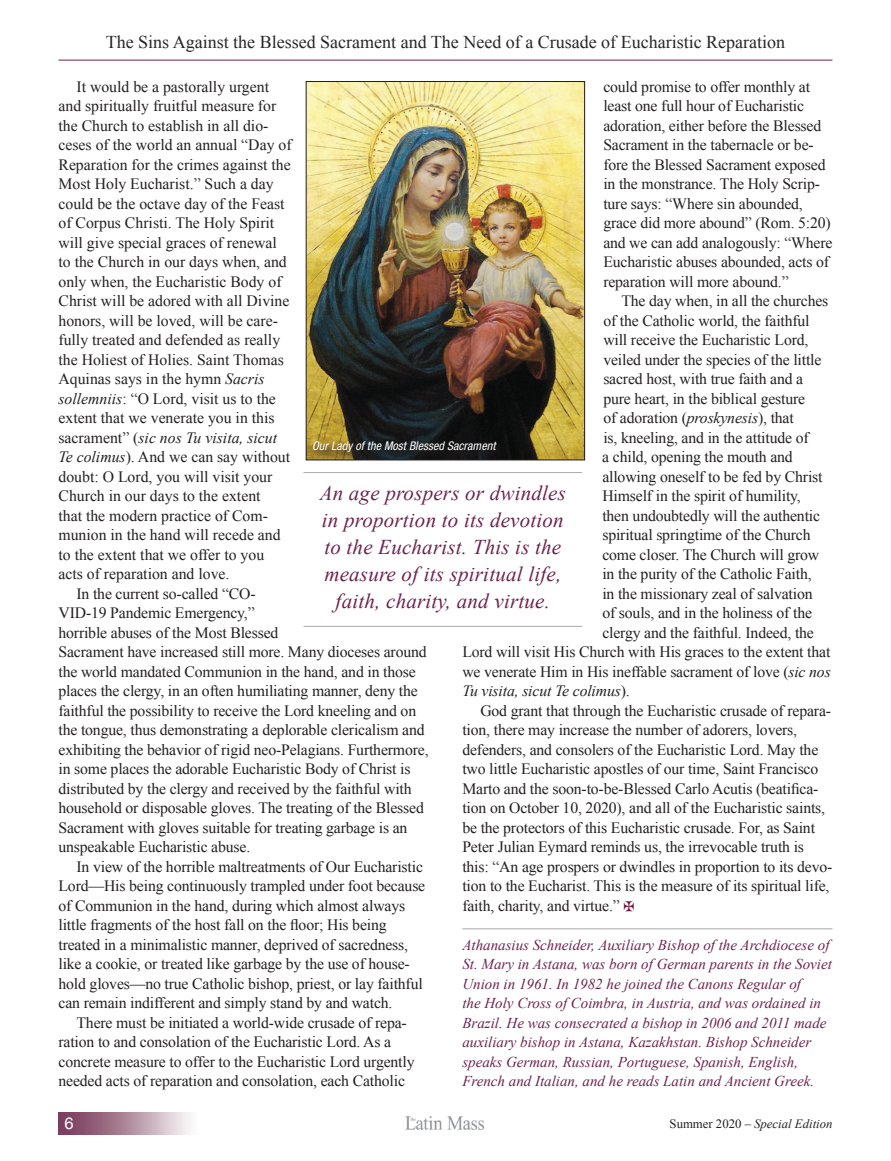
<style>
.page{position:relative;width:891px;height:1161px;background:#fff}
.page>*{position:absolute;margin:0;border:0;box-sizing:border-box;transform-origin:0 0}
.Call_Out{font:italic 21px/27px "Times New Roman";letter-spacing:.01em;color:#6b234c;text-align:center}
.headline_cont{font:18px "Times New Roman";color:#282526}
.t1{font:16.5px "Helvetica Neue";color:#fff}
.Body_text{font:15.75px/19.5px "Times New Roman";letter-spacing:-.01em;color:#231f20}
.Body_text-2{font:italic 15.75px "Times New Roman";letter-spacing:-.01em;color:#231f20}
.Bio_Italic_text{font:italic 15px/19.5px "Times New Roman";color:#6b234c}
.t2{font:italic 12.75px "Times New Roman";color:#231f20}
.t3{font:italic condensed 12px "Helvetica Neue";letter-spacing:.005em;color:#fff}
.s1{font-style:italic}
.s2{font-style:normal}
.s3{color:#710f3c}
</style>
<div class="page">
<img style="left:59px;top:1112px;width:131px;height:22px">
<img style="left:406px;top:1117px;width:78px;height:12px">
<hr style="left:462px;top:928px;width:370px;height:1px;background:#a8a9ad">
<hr style="left:58px;top:60px;width:774px;height:1px;background:#6b234c">
<hr style="left:303px;top:472px;width:279px;height:1px;background:#a8a9ad">
<hr style="left:303px;top:626px;width:279px;height:1px;background:#a8a9ad">
<img style="left:308px;top:83px;width:275px;height:375px">
<div style="left:306px;top:81px;width:279px;height:379px;border:1px solid #231f20"></div>
<div style="left:309px;top:437px;width:199px;height:27px;background:#231f20;opacity:.75"></div>
<p class="headline_cont" style="left:106px;top:30px;width:681px">The Sins Against the Blessed Sacrament and The Need of a Crusade of Eucharistic Reparation</p>
<p class="Body_text" style="left:58px;top:77px;width:235px;text-indent:18px">It would be a pastorally urgent and spiritually fruitful measure for the Church to establish in all dio&shy;ceses of the world an annual “Day of Reparation for the crimes against the Most Holy Eucharist.” Such a day could be the octave day of the Feast of Corpus Christi. The Holy Spirit will give special graces of renewal to the Church in our days when, and only when, the Eucharistic Body of Christ will be adored with all Divine honors, will be loved, will be care&shy;fully treated and defended as really the Holiest of Holies. Saint Thomas Aquinas says in the hymn <span class="s1">Sacris sollemniis</span>: “O Lord, visit us to the extent that we venerate you in this sacrament” (<span class="s1">sic nos Tu visita, sicut Te colimus</span>). And we can say without doubt: O Lord, you will visit your Church in our days to the extent<br>that the modern practice of Com&shy;munion in the hand will recede and to the extent that we offer to you acts of reparation and love.</p>
<p class="Body_text" style="left:58px;top:584px;width:372px;text-indent:18px">In the current so-called “CO-<br>VID-19 Pandemic Emergency,”<br>horrible abuses of the Most Blessed<br>Sacrament have increased still more. Many dioceses around the world mandated Communion in the hand, and in those places the clergy, in an often humiliating manner, deny the faithful the possibility to receive the Lord kneeling and on the tongue, thus demonstrating a deplorable clericalism and exhibiting the behavior of rigid neo-Pelagians. Furthermore, in some places the adorable Eucharistic Body of Christ is distributed by the clergy and received by the faithful with household or disposable gloves. The treating of the Blessed Sacrament with gloves suitable for treating garbage is an unspeakable Eucharistic abuse.</p>
<p class="Body_text" style="left:58px;top:857px;width:368px;text-indent:18px">In view of the horrible maltreatments of Our Eucharistic Lord—His being continuously trampled under foot because of Communion in the hand, during which almost always little fragments of the host fall on the floor; His being treated in a minimalistic manner, deprived of sacredness, like a cookie, or treated like garbage by the use of house&shy;hold gloves—no true Catholic bishop, priest, or lay faithful can remain indifferent and simply stand by and watch.</p>
<p class="Body_text" style="left:58px;top:1013px;width:358px;text-indent:18px">There must be initiated a world-wide crusade of repa&shy;ration to and consolation of the Eucharistic Lord. As a concrete measure to offer to the Eucharistic Lord urgently needed acts of reparation and consolation, each Catholic</p>
<p class="Body_text" style="left:603px;top:77px;width:231px">could promise to offer monthly at least one full hour of Eucharistic adoration, either before the Blessed Sacrament in the tabernacle or be&shy;fore the Blessed Sacrament exposed in the monstrance. The Holy Scrip&shy;ture says: “Where sin abounded, grace did more abound” (Rom. 5:20) and we can add analogously: “Where Eucharistic abuses abounded, acts of reparation will more abound.”</p>
<p class="Body_text" style="left:621px;top:291px;width:209px">The day when, in all the churches</p>
<p class="Body_text" style="left:603px;top:311px;width:208px">of the Catholic world, the faithful</p>
<p class="Body_text" style="left:603px;top:330px;width:207px">will receive the Eucharistic Lord,</p>
<p class="Body_text" style="left:603px;top:350px;width:220px">veiled under the species of the little</p>
<p class="Body_text" style="left:603px;top:369px;width:201px">sacred host, with true faith and a</p>
<p class="Body_text" style="left:603px;top:389px;width:203px">pure heart, in the biblical gesture</p>
<p class="Body_text" style="left:603px;top:408px;width:192px">of adoration (<span class="s1">proskynesis</span>), that</p>
<p class="Body_text" style="left:603px;top:428px;width:207px">is, kneeling, and in the attitude of</p>
<p class="Body_text" style="left:602px;top:447px;width:192px">a child, opening the mouth and</p>
<p class="Body_text" style="left:602px;top:467px;width:222px">allowing oneself to be fed by Christ</p>
<p class="Body_text" style="left:602px;top:486px;width:200px">Himself in the spirit of humility,</p>
<p class="Body_text" style="left:602px;top:506px;width:219px">then undoubtedly will the authentic</p>
<p class="Body_text" style="left:602px;top:525px;width:210px">spiritual springtime of the Church</p>
<p class="Body_text" style="left:602px;top:545px;width:218px">come closer. The Church will grow</p>
<p class="Body_text" style="left:602px;top:564px;width:211px">in the purity of the Catholic Faith,</p>
<p class="Body_text" style="left:602px;top:584px;width:212px">in the missionary zeal of salvation</p>
<p class="Body_text" style="left:602px;top:603px;width:211px">of souls, and in the holiness of the</p>
<p class="Body_text" style="left:602px;top:623px;width:213px">clergy and the faithful. Indeed, the</p>
<p class="Body_text" style="left:462px;top:642px;width:370px">Lord will visit His Church with His graces to the extent that</p>
<p class="Body_text" style="left:462px;top:662px;width:370px">we venerate Him in His ineffable sacrament of love (<span class="s1">sic nos</span></p>
<p class="Body_text-2" style="left:462px;top:680px;width:169px">Tu visita, sicut Te colimus<span class="s2">).</span></p>
<p class="Body_text" style="left:462px;top:701px;width:372px;text-indent:18px">God grant that through the Eucharistic crusade of repara&shy;tion, there may increase the number of adorers, lovers, defenders, and consolers of the Eucharistic Lord. May the two little Eucharistic apostles of our time, Saint Francisco Marto and the soon-to-be-Blessed Carlo Acutis (beatifica&shy;tion on October 10, 2020), and all of the Eucharistic saints, be the protectors of this Eucharistic crusade. For, as Saint Peter Julian Eymard reminds us, the irrevocable truth is this: “An age prospers or dwindles in proportion to its devo&shy;tion to the Eucharist. This is the measure of its spiritual life, faith, charity, and virtue.” <span class="s3">✠</span></p>
<p class="Bio_Italic_text" style="left:462px;top:935px;width:371px">Athanasius Schneider, Auxiliary Bishop of the Archdiocese of St. Mary in Astana, was born of German parents in the Soviet Union in 1961. In 1982 he joined the Canons Regular of<br>the Holy Cross of Coimbra, in Austria, and was ordained in Brazil. He was consecrated a bishop in 2006 and 2011 made auxiliary bishop in Astana, Kazakhstan. Bishop Schneider speaks German, Russian, Portuguese, Spanish, English, French and Italian, and he reads Latin and Ancient Greek.</p>
<p class="t3" style="left:312px;top:439px;width:185px">Our Lady of the Most Blessed Sacrament</p>
<p class="Call_Out" style="left:320px;top:479px;width:248px">An age prospers or dwindles in proportion to its devotion to the Eucharist. This is the measure of its spiritual life, faith, charity, and virtue.</p>
<p class="t1" style="left:64px;top:1111px;width:11px">6</p>
<p class="t2" style="left:670px;top:1115px;width:164px"><span class="s2">Summer 2020 –</span> Special Edition</p>
</div>
